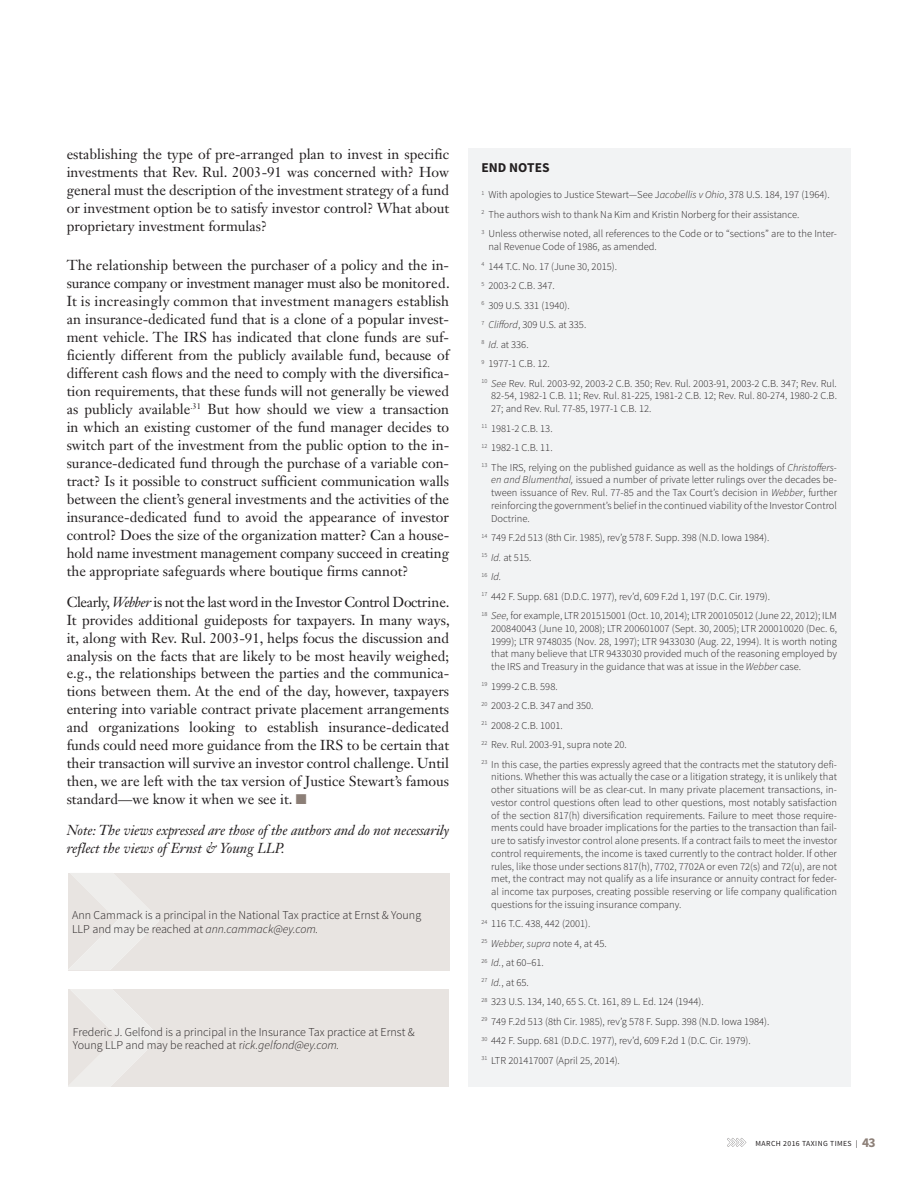
<style>
.page{position:relative;width:918px;height:1188px;background:#fff}
.page>*{position:absolute;margin:0;border:0;box-sizing:border-box;transform-origin:0 0}
.t1{font:14.25px/18px "Janson Text LT Std";color:#231f20;text-align:justify}
.t2{font:italic 14.25px/18px "Janson Text LT Std";letter-spacing:-.01em;color:#231f20}
.t3{font:700 13.5px "Source Sans Pro";color:#231f20}
.t4{font:300 12px/13.5px "Source Sans Pro";color:#231f20}
.t5{font:300 10.5px/19.5px "Source Sans Pro";color:#231f20}
.t6{font:7.8px "Source Sans Pro";letter-spacing:.05em;color:#231f20}
.s1{font-style:italic}
.s2{color:#8c7f77}
.s3{font-weight:700;font-size:13.5px;color:#8c7f77}
</style>
<div class="page">
<div style="left:468px;top:148px;width:382px;height:939px;background:#f2f3f4"></div>
<div style="left:68px;top:873px;width:382px;height:97px;background:#e8e4e1"></div>
<svg style="left:68px;top:919px;width:91px;height:51px"></svg>
<div style="left:68px;top:990px;width:381px;height:97px;background:#e8e4e1"></div>
<svg style="left:68px;top:990px;width:91px;height:97px"></svg>
<svg style="left:727px;top:1138px;width:19px;height:9px"></svg>
<p class="t1" style="left:67px;top:145px;width:384px">establishing the type of pre-arranged plan to invest in specific investments that Rev. Rul. 2003-91 was concerned with? How general must the description of the investment strategy of a fund or investment option be to satisfy investor control? What about proprietary investment formulas?</p>
<p class="t1" style="left:67px;top:256px;width:385px">The relationship between the purchaser of a policy and the in&shy;surance company or investment manager must also be monitored.<br>It is increasingly common that investment managers establish an insurance-dedicated fund that is a clone of a popular invest&shy;ment vehicle. The IRS has indicated that clone funds are suf&shy;ficiently different from the publicly available fund, because of different cash flows and the need to comply with the diversifica&shy;tion requirements, that these funds will not generally be viewed as publicly available<sup>.31</sup> But how should we view a transaction in which an existing customer of the fund manager decides to switch part of the investment from the public option to the in&shy;surance-dedicated fund through the purchase of a variable con&shy;tract? Is it possible to construct sufficient communication walls between the client’s general investments and the activities of the insurance-dedicated fund to avoid the appearance of investor control? Does the size of the organization matter? Can a house&shy;hold name investment management company succeed in creating the appropriate safeguards where boutique firms cannot?</p>
<p class="t1" style="left:67px;top:592px;width:385px">Clearly, <span class="s1">Webber</span> is not the last word in the Investor Control Doctrine.<br>It provides additional guideposts for taxpayers. In many ways, it, along with Rev. Rul. 2003-91, helps focus the discussion and analysis on the facts that are likely to be most heavily weighed; e.g., the relationships between the parties and the communica&shy;tions between them. At the end of the day, however, taxpayers entering into variable contract private placement arrangements and organizations looking to establish insurance-dedicated funds could need more guidance from the IRS to be certain that their transaction will survive an investor control challenge. Until then, we are left with the tax version of Justice Stewart’s famous standard—we know it when we see it. <span class="s2">■</span></p>
<h1 class="t2" style="left:67px;top:822px;width:384px">Note: The views expressed are those of the authors and do not necessarily reflect the views of Ernst &amp; Young LLP.</h1>
<p class="t4" style="left:72px;top:909px;width:351px">Ann Cammack is a principal in the National Tax practice at Ernst &amp; Young<br>LLP and may be reached at <span class="s1">ann.cammack@ey.com.</span></p>
<p class="t4" style="left:73px;top:1025px;width:343px">Frederic J. Gelfond is a principal in the Insurance Tax practice at Ernst &amp;<br>Young LLP and may be reached at r<span class="s1">ick.gelfond@ey.com.</span></p>
<p class="t3" style="left:482px;top:159px;width:70px">END NOTES</p>
<p class="t5" style="left:482px;top:185px;width:357px"><sup>1</sup> With apologies to Justice Stewart—See J<span class="s1">acobellis v Ohio</span>, 378 U.S. 184, 197 (1964).<br><sup>2</sup> The authors wish to thank Na Kim and Kristin Norberg for their assistance.<br><sup>3</sup> Unless otherwise noted, all references to the Code or to “sections” are to the Inter-</p>
<p class="t5" style="left:482px;top:237px;width:357px;text-indent:7px">nal Revenue Code of 1986, as amended.<br><sup>4</sup> 144 T.C. No. 17 (June 30, 2015).<br><sup>5</sup> 2003-2 C.B. 347.<br><sup>6</sup> 309 U.S. 331 (1940).<br><sup>7</sup> <span class="s1">Clifford</span>, 309 U.S. at 335.<br><sup>8</sup> <span class="s1">Id</span>. at 336.<br><sup>9</sup> 1977-1 C.B. 12.<br><sup>10</sup> <span class="s1">See</span> Rev. Rul. 2003-92, 2003-2 C.B. 350; Rev. Rul. 2003-91, 2003-2 C.B. 347; Rev. Rul.</p>
<p class="t5" style="left:491px;top:390px;width:347px;line-height:12.8px">82-54, 1982-1 C.B. 11; Rev. Rul. 81-225, 1981-2 C.B. 12; Rev. Rul. 80-274, 1980-2 C.B.<br>27; and Rev. Rul. 77-85, 1977-1 C.B. 12.</p>
<p class="t5" style="left:482px;top:418px;width:357px"><sup>11</sup> 1981-2 C.B. 13.<br><sup>12</sup> 1982-1 C.B. 11.<br><sup>13</sup> The IRS, relying on the published guidance as well as the holdings of <span class="s1">Christoffers-</span></p>
<p class="t5" style="left:491px;top:474px;width:347px;line-height:12.8px;text-align:justify"><span class="s1">en and Blumenthal,</span> issued a number of private letter rulings over the decades be&shy;tween issuance of Rev. Rul. 77-85 and the Tax Court’s decision in <span class="s1">Webber</span>, further reinforcing the government’s belief in the continued viability of the Investor Control Doctrine.</p>
<p class="t5" style="left:482px;top:528px;width:357px"><sup>14</sup> 749 F.2d 513 (8th Cir. 1985), rev’g 578 F. Supp. 398 (N.D. Iowa 1984).<br><sup>15</sup> <span class="s1">Id.</span> at 515.<br><sup>16</sup> <span class="s1">Id.<br></span><sup>17</sup> 442 F. Supp. 681 (D.D.C. 1977), rev’d, 609 F.2d 1, 197 (D.C. Cir. 1979).<br><sup>18</sup> <span class="s1">See</span>, for example, LTR 201515001 (Oct. 10, 2014); LTR 200105012 (June 22, 2012); ILM</p>
<p class="t5" style="left:491px;top:622px;width:347px;line-height:12.8px;text-align:justify">200840043 (June 10, 2008); LTR 200601007 (Sept. 30, 2005); LTR 200010020 (Dec. 6, 1999); LTR 9748035 (Nov. 28, 1997); LTR 9433030 (Aug. 22, 1994). It is worth noting that many believe that LTR 9433030 provided much of the reasoning employed by the IRS and Treasury in the guidance that was at issue in the <span class="s1">Webber</span> case.</p>
<p class="t5" style="left:482px;top:676px;width:357px"><sup>19</sup> 1999-2 C.B. 598.<br><sup>20</sup> 2003-2 C.B. 347 and 350.<br><sup>21</sup> 2008-2 C.B. 1001.<br><sup>22</sup> Rev. Rul. 2003-91, supra note 20.<br><sup>23</sup> In this case, the parties expressly agreed that the contracts met the statutory defi-</p>
<p class="t5" style="left:491px;top:771px;width:347px;line-height:12.8px;text-align:justify">nitions. Whether this was actually the case or a litigation strategy, it is unlikely that other situations will be as clear-cut. In many private placement transactions, in&shy;vestor control questions often lead to other questions, most notably satisfaction of the section 817(h) diversification requirements. Failure to meet those require&shy;ments could have broader implications for the parties to the transaction than fail&shy;ure to satisfy investor control alone presents. If a contract fails to meet the investor control requirements, the income is taxed currently to the contract holder. If other rules, like those under sections 817(h), 7702, 7702A or even 72(s) and 72(u), are not met, the contract may not qualify as a life insurance or annuity contract for feder&shy;al income tax purposes, creating possible reserving or life company qualification questions for the issuing insurance company.</p>
<p class="t5" style="left:482px;top:914px;width:289px"><sup>24</sup> 116 T.C. 438, 442 (2001).<br><sup>25</sup> <span class="s1">Webber, supra</span> note 4, at 45.<br><sup>26</sup> <span class="s1">Id.</span>, at 60–61.<br><sup>27</sup> <span class="s1">Id.</span>, at 65.<br><sup>28</sup> 323 U.S. 134, 140, 65 S. Ct. 161, 89 L. Ed. 124 (1944).<br><sup>29</sup> 749 F.2d 513 (8th Cir. 1985), rev’g 578 F. Supp. 398 (N.D. Iowa 1984).<br><sup>30</sup> 442 F. Supp. 681 (D.D.C. 1977), rev’d, 609 F.2d 1 (D.C. Cir. 1979).<br><sup>31</sup> LTR 201417007 (April 25, 2014).</p>
<p class="t6" style="left:756px;top:1138px;width:122px">MARCH 2016 TAXING TIMES | <span class="s3">43</span></p>
</div>
